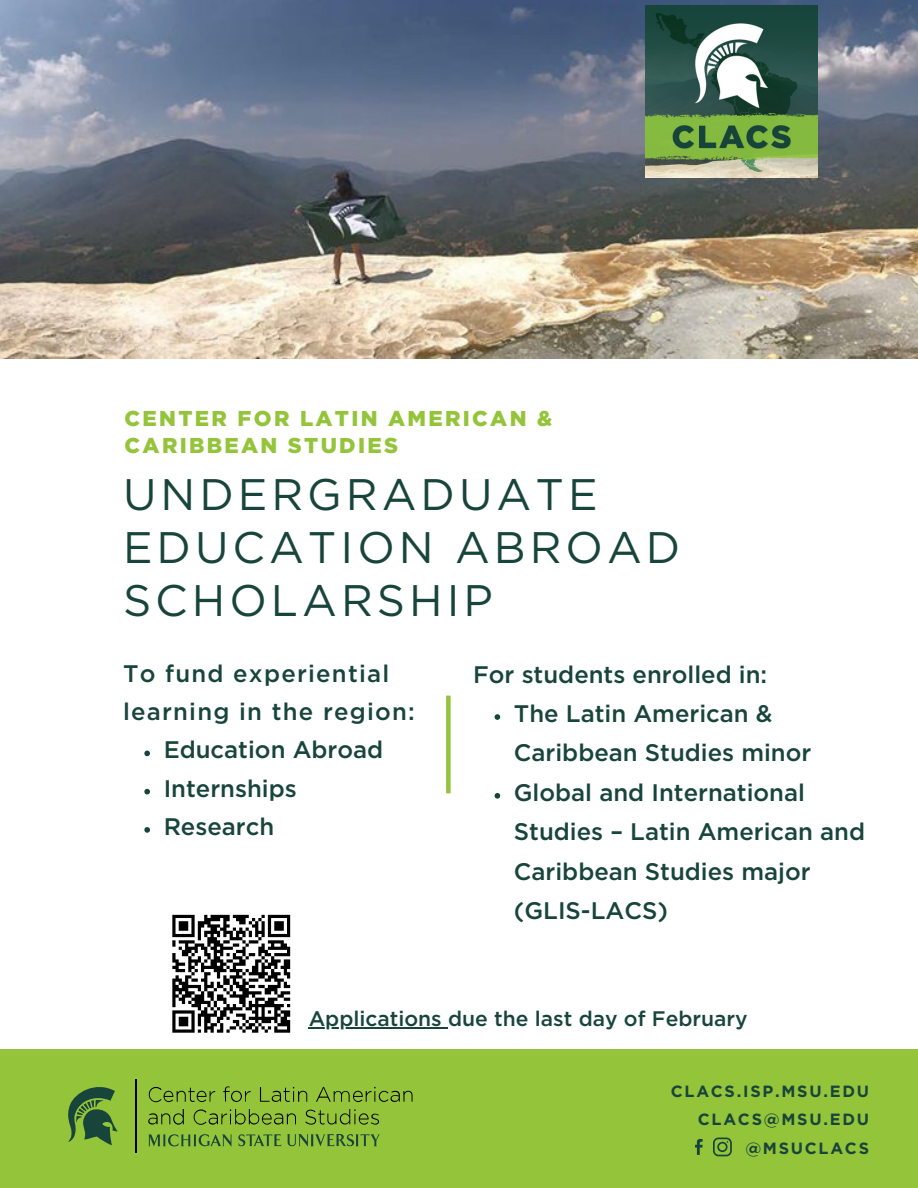
<style>
.page{position:relative;width:918px;height:1188px;background:#fff}
.page>*{position:absolute;margin:0;border:0;box-sizing:border-box;transform-origin:0 0}
.t1{font:44.1px/52.8px "Gotham";letter-spacing:.09em;color:#18453b}
.t2{font:500 24px/39.3px "Gotham";color:#18453b}
.t3{font:500 24px/38.2px "Gotham";letter-spacing:.05em;color:#18453b}
.t4{font:900 21.45px/27px "Gotham";letter-spacing:.11em;color:#94c43a}
.t5{font:500 21px "Gotham";color:#18453b}
.t6{font:700 16.2px "Gotham";letter-spacing:.105em;color:#18453b}
</style>
<div class="page">
<div style="left:446px;top:696px;width:5px;height:97px;background:#94c43a"></div>
<div style="left:0;top:1050px;width:918px;height:138px;background:#94c43a"></div>
<svg style="left:695px;top:1139px;width:8px;height:16px"></svg>
<svg style="left:713px;top:1138px;width:19px;height:18px"></svg>
<svg style="left:149px;top:1087px;width:66px;height:15px"></svg>
<svg style="left:223px;top:1086px;width:28px;height:16px"></svg>
<svg style="left:260px;top:1087px;width:47px;height:15px"></svg>
<svg style="left:316px;top:1087px;width:97px;height:15px"></svg>
<svg style="left:148px;top:1109px;width:36px;height:16px"></svg>
<svg style="left:194px;top:1109px;width:102px;height:16px"></svg>
<svg style="left:305px;top:1109px;width:74px;height:16px"></svg>
<hr style="left:135px;top:1079px;width:2px;height:74px;background:#010101">
<svg style="left:287px;top:1134px;width:93px;height:13px"></svg>
<svg style="left:148px;top:1134px;width:84px;height:13px"></svg>
<svg style="left:238px;top:1134px;width:43px;height:12px"></svg>
<svg style="left:68px;top:1087px;width:50px;height:58px"></svg>
<svg style="left:495px;top:714px;width:5px;height:6px"></svg>
<svg style="left:495px;top:793px;width:5px;height:6px"></svg>
<img style="left:0;top:0;width:918px;height:359px">
<img style="left:646px;top:6px;width:172px;height:172px">
<svg style="left:144px;top:751px;width:6px;height:5px"></svg>
<svg style="left:144px;top:789px;width:6px;height:5px"></svg>
<svg style="left:144px;top:827px;width:6px;height:6px"></svg>
<hr style="left:309px;top:1028px;width:139px;height:1px;background:#18453b">
<svg style="left:172px;top:915px;width:118px;height:118px"></svg>
<p class="t4" style="left:125px;top:406px;width:429px">CENTER FOR LATIN AMERICAN &amp;<br>CARIBBEAN STUDIES</p>
<p class="t1" style="left:123px;top:471px;width:559px">UNDERGRADUATE<br>EDUCATION ABROAD<br>SCHOLARSHIP</p>
<p class="t3" style="left:123px;top:656px;width:293px">To fund experiential learning in the region:</p>
<p class="t2" style="left:164px;top:732px;width:221px">Education Abroad</p>
<p class="t2" style="left:164px;top:770px;width:135px">Internships</p>
<p class="t2" style="left:164px;top:808px;width:112px">Research</p>
<p class="t2" style="left:473px;top:656px;width:296px">For students enrolled in:</p>
<p class="t2" style="left:514px;top:695px;width:299px">The Latin American &amp;<br>Caribbean Studies minor</p>
<p class="t2" style="left:514px;top:774px;width:353px">Global and International<br>Studies – Latin American and<br>Caribbean Studies major (GLIS-LACS)</p>
<p class="t5" style="left:309px;top:1010px;width:441px">Applications due the last day of February</p>
<p class="t6" style="left:671px;top:1084px;width:200px">CLACS.ISP.MSU.EDU</p>
<p class="t6" style="left:698px;top:1112px;width:173px">CLACS@MSU.EDU</p>
<p class="t6" style="left:745px;top:1141px;width:125px">@MSUCLACS</p>
</div>
